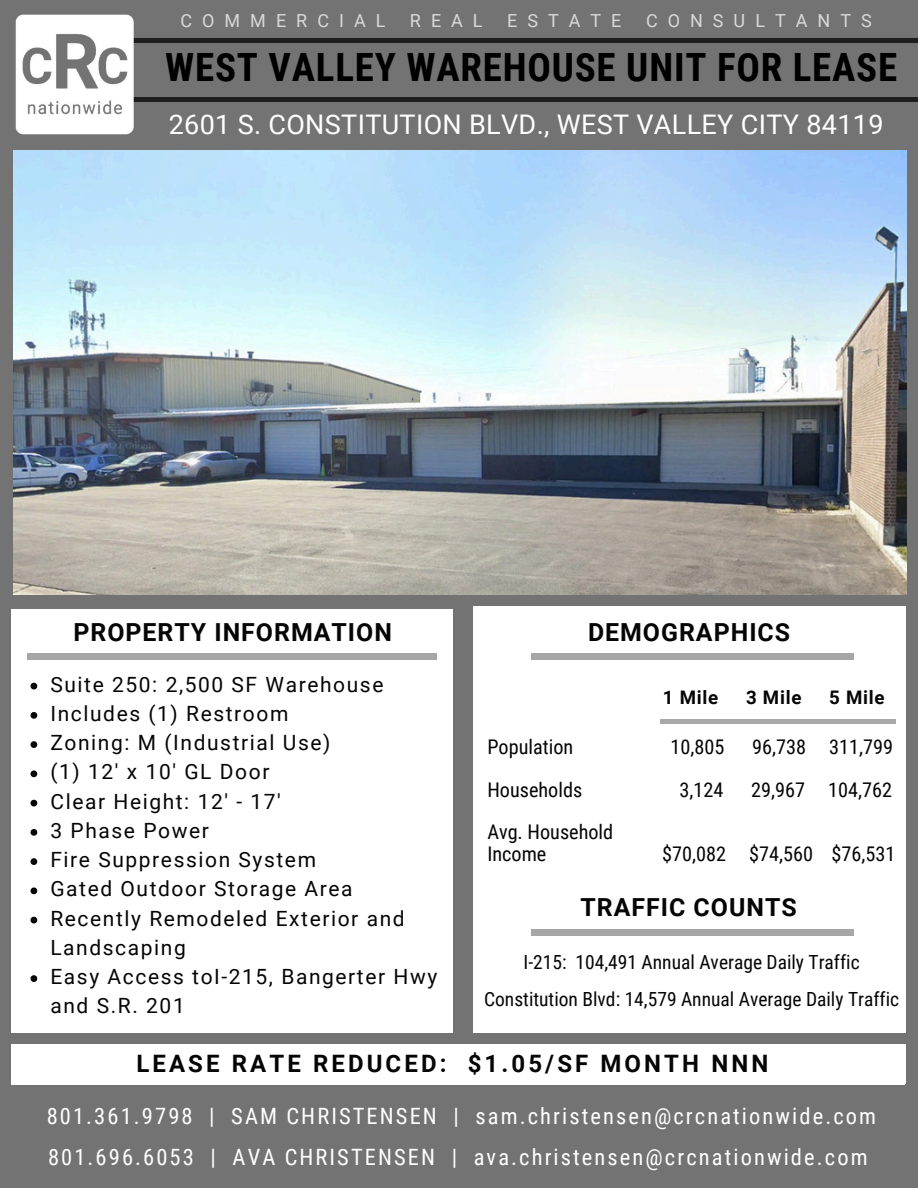
<style>
.page{position:relative;width:918px;height:1188px;background:#737373}
.page>*{position:absolute;margin:0;border:0;box-sizing:border-box;transform-origin:0 0}
.t1{font:700 39px "Roboto Condensed";letter-spacing:.02em;color:#000}
.t2{font:27px "Roboto";letter-spacing:.015em;color:#fff}
.t3{font:700 24.9px "Roboto";letter-spacing:.04em;color:#050506}
.t4{font:700 24px "Roboto";letter-spacing:.13em;color:#050506}
.t5{font:22.5px/40.5px "Roboto Condensed";letter-spacing:.095em;color:#fff}
.t6{font:21px/29.2px "Roboto";letter-spacing:.075em;color:#050506}
.t7{font:20.25px/21.3px "Roboto Condensed";color:#050506}
.t8{font:19.5px "Roboto Condensed";color:#050506}
.t9{font:700 18.75px "Roboto";letter-spacing:.04em;color:#050506}
.t10{font:18px "Roboto";letter-spacing:.555em;color:#d9d9d9}
</style>
<div class="page">
<img style="left:13px;top:150px;width:894px;height:444px">
<div style="left:474px;top:606px;width:432px;height:478px;background:#fff"></div>
<div style="left:12px;top:609px;width:441px;height:476px;background:#fff"></div>
<div style="left:661px;top:719px;width:235px;height:5px;background:#a8a8a8"></div>
<hr style="left:128px;top:39px;width:790px;height:3px;background:#1e1e1e">
<svg style="left:31px;top:683px;width:6px;height:6px"></svg>
<svg style="left:31px;top:712px;width:6px;height:7px"></svg>
<svg style="left:31px;top:741px;width:6px;height:7px"></svg>
<svg style="left:31px;top:770px;width:6px;height:7px"></svg>
<svg style="left:31px;top:800px;width:6px;height:6px"></svg>
<svg style="left:31px;top:829px;width:6px;height:7px"></svg>
<svg style="left:31px;top:858px;width:6px;height:7px"></svg>
<svg style="left:31px;top:887px;width:6px;height:7px"></svg>
<svg style="left:31px;top:917px;width:6px;height:6px"></svg>
<svg style="left:31px;top:975px;width:6px;height:7px"></svg>
<div style="left:27px;top:653px;width:410px;height:6px;background:#a6a6a6"></div>
<div style="left:531px;top:653px;width:323px;height:6px;background:#a6a6a6"></div>
<div style="left:531px;top:930px;width:323px;height:6px;background:#a6a6a6"></div>
<hr style="left:128px;top:98px;width:790px;height:3px;background:#1e1e1e">
<div style="left:14px;top:1039px;width:891px;height:46px;background:#fff"></div>
<div style="left:0;top:1034px;width:913px;height:10px;background:#737373"></div>
<img style="left:15px;top:14px;width:119px;height:121px">
<p class="t10" style="left:180px;top:10px;width:206px">COMMERCIAL</p>
<p class="t10" style="left:410px;top:10px;width:74px">REAL</p>
<p class="t10" style="left:507px;top:10px;width:116px">ESTATE</p>
<p class="t10" style="left:646px;top:10px;width:227px">CONSULTANTS</p>
<p class="t1" style="left:165px;top:45px;width:734px">WEST VALLEY WAREHOUSE UNIT FOR LEASE</p>
<p class="t2" style="left:169px;top:109px;width:716px">2601 S. CONSTITUTION BLVD., WEST VALLEY CITY 84119</p>
<h3 class="t3" style="left:73px;top:618px;width:320px">PROPERTY INFORMATION</h3>
<h1 class="t3" style="left:588px;top:618px;width:204px">DEMOGRAPHICS</h1>
<h6 class="t6" style="left:50px;top:670px;width:335px">Suite 250: 2,500 SF Warehouse</h6>
<h6 class="t6" style="left:50px;top:699px;width:240px">Includes (1) Restroom</h6>
<h6 class="t6" style="left:50px;top:728px;width:282px">Zoning: M (Industrial Use)</h6>
<h6 class="t6" style="left:50px;top:758px;width:220px">(1) 12' x 10' GL Door</h6>
<p class="t6" style="left:50px;top:787px;width:232px">Clear Height: 12' - 17'</p>
<h2 class="t6" style="left:50px;top:816px;width:160px">3 Phase Power</h2>
<p class="t6" style="left:50px;top:845px;width:267px">Fire Suppression System</p>
<p class="t6" style="left:50px;top:875px;width:304px">Gated Outdoor Storage Area</p>
<p class="t6" style="left:50px;top:904px;width:356px">Recently Remodeled Exterior and<br>Landscaping</p>
<p class="t6" style="left:50px;top:962px;width:388px">Easy Access toI-215, Bangerter Hwy and S.R. 201</p>
<h2 class="t9" style="left:663px;top:686px;width:57px">1 Mile</h2>
<h2 class="t9" style="left:746px;top:686px;width:57px">3 Mile</h2>
<h2 class="t9" style="left:829px;top:686px;width:57px">5 Mile</h2>
<p class="t7" style="left:487px;top:736px;width:87px">Population</p>
<p class="t7" style="left:671px;top:736px;width:55px">10,805</p>
<p class="t7" style="left:752px;top:736px;width:142px">96,738 311,799</p>
<p class="t7" style="left:487px;top:779px;width:96px">Households</p>
<p class="t7" style="left:680px;top:779px;width:45px">3,124</p>
<p class="t7" style="left:751px;top:779px;width:142px">29,967 104,762</p>
<p class="t7" style="left:487px;top:822px;width:127px">Avg. Household<br>Income</p>
<p class="t7" style="left:662px;top:843px;width:235px">$70,082 $74,560 $76,531</p>
<p class="t3" style="left:581px;top:893px;width:218px">TRAFFIC COUNTS</p>
<h2 class="t8" style="left:524px;top:951px;width:338px">I-215: 104,491 Annual Average Daily Traffic</h2>
<p class="t8" style="left:484px;top:988px;width:417px">Constitution Blvd: 14,579 Annual Average Daily Traffic</p>
<h4 class="t4" style="left:136px;top:1050px;width:634px">LEASE RATE REDUCED: $1.05/SF MONTH NNN</h4>
<h5 class="t5" style="left:47px;top:1096px;width:831px">801.361.9798 | SAM CHRISTENSEN | sam.christensen@crcnationwide.com<br>801.696.6053 | AVA CHRISTENSEN | ava.christensen@crcnationwide.com</h5>
</div>
